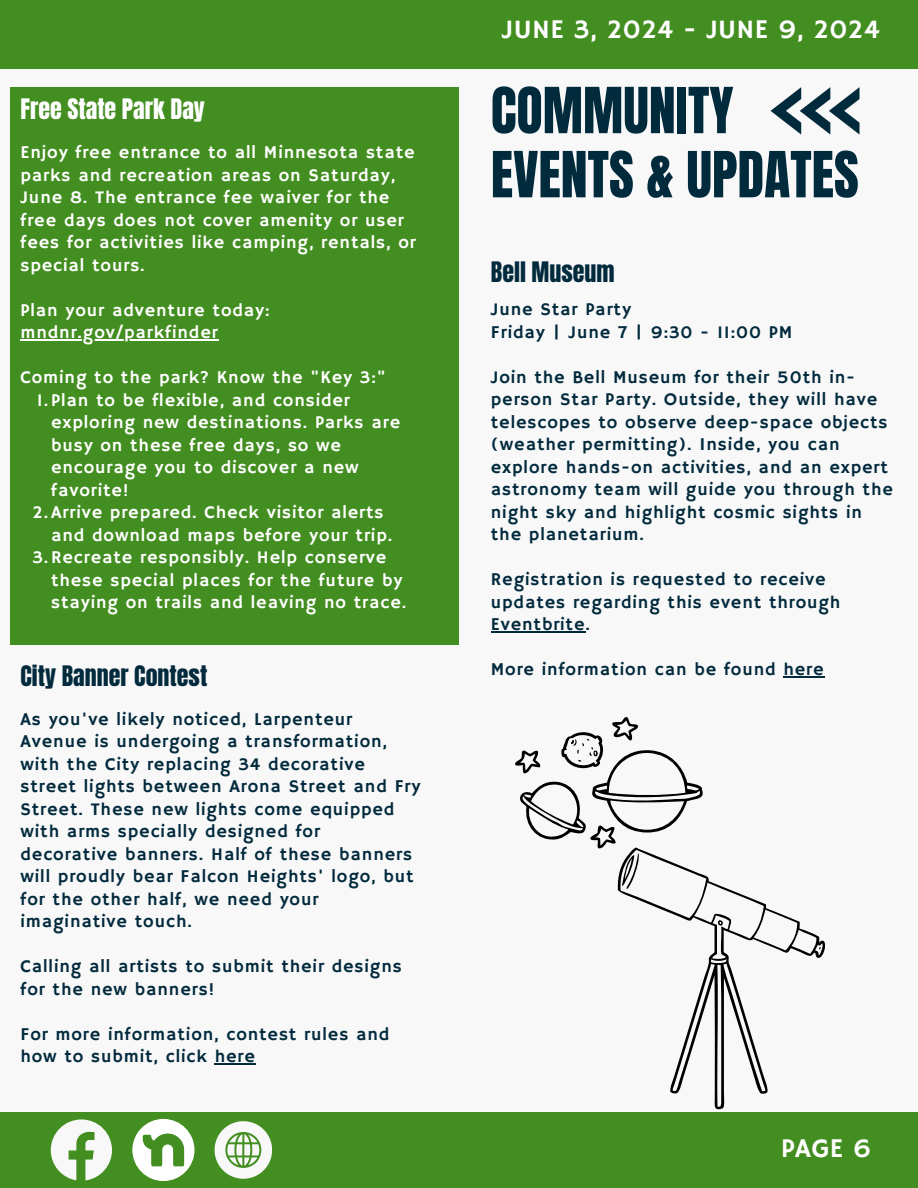
<style>
.page{position:relative;width:918px;height:1188px;background:#f8f8f8}
.page>*{position:absolute;margin:0;border:0;box-sizing:border-box;transform-origin:0 0}
.t1{font:54px/64.2px "Anton";color:#022a3d}
.t2{font:27px "Hammersmith One";letter-spacing:.015em;color:#fff}
.t3{font:24px "Anton";color:#022a3d}
.t4{font:24px "Anton";color:#fff}
.t5{font:18px/22.5px "Hammersmith One";letter-spacing:.05em;color:#022a3d}
.t6{font:18px/22.5px "Hammersmith One";letter-spacing:.05em;color:#fff}
</style>
<div class="page">
<div style="left:0;top:0;width:918px;height:68px;background:#438e20"></div>
<div style="left:0;top:1112px;width:918px;height:76px;background:#438e20"></div>
<svg style="left:51px;top:1119px;width:61px;height:61px"></svg>
<svg style="left:215px;top:1121px;width:57px;height:58px"></svg>
<svg style="left:131px;top:1118px;width:64px;height:64px"></svg>
<svg style="left:771px;top:87px;width:89px;height:48px"></svg>
<div style="left:10px;top:87px;width:449px;height:557px;background:#438e20"></div>
<svg style="left:515px;top:717px;width:188px;height:172px"></svg>
<svg style="left:618px;top:848px;width:207px;height:261px"></svg>
<hr style="left:215px;top:1064px;width:41px;height:1px;background:#022a3d">
<hr style="left:21px;top:339px;width:198px;height:1px;background:#fff">
<hr style="left:491px;top:631px;width:95px;height:1px;background:#022a3d">
<hr style="left:783px;top:676px;width:42px;height:1px;background:#022a3d">
<h3 class="t4" style="left:21px;top:92px;width:186px">Free State Park Day</h3>
<p class="t6" style="left:21px;top:142px;width:396px">Enjoy free entrance to all Minnesota state</p>
<p class="t6" style="left:21px;top:164px;width:376px">parks and recreation areas on Saturday,</p>
<p class="t6" style="left:21px;top:187px;width:385px">June 8. The entrance fee waiver for the free days does not cover amenity or user</p>
<p class="t6" style="left:21px;top:232px;width:397px">fees for activities like camping, rentals, or</p>
<p class="t6" style="left:21px;top:254px;width:126px">special tours.</p>
<h3 class="t6" style="left:21px;top:299px;width:251px">Plan your adventure today:</h3>
<h1 class="t6" style="left:21px;top:322px;width:199px">mndnr.gov/parkfinder</h1>
<p class="t6" style="left:21px;top:367px;width:367px">Coming to the park? Know the "Key 3:"</p>
<h3 class="t6" style="left:51px;top:389px;width:351px;text-indent:-14px">1.Plan to be flexible, and consider exploring new destinations. Parks are busy on these free days, so we encourage you to discover a new favorite!</h3>
<p class="t6" style="left:51px;top:502px;width:343px;text-indent:-19px">2.Arrive prepared. Check visitor alerts and download maps before your trip.</p>
<p class="t6" style="left:51px;top:547px;width:357px;text-indent:-19px">3.Recreate responsibly. Help conserve these special places for the future by staying on trails and leaving no trace.</p>
<p class="t3" style="left:21px;top:658px;width:188px">City Banner Contest</p>
<p class="t5" style="left:21px;top:709px;width:401px">As you've likely noticed, Larpenteur Avenue is undergoing a transformation, with the City replacing 34 decorative street lights between Arona Street and Fry Street. These new lights come equipped with arms specially designed for decorative banners. Half of these banners will proudly bear Falcon Heights' logo, but for the other half, we need your imaginative touch.</p>
<p class="t5" style="left:21px;top:956px;width:383px">Calling all artists to submit their designs for the new banners!</p>
<p class="t5" style="left:21px;top:1024px;width:370px">For more information, contest rules and how to submit, click here</p>
<p class="t2" style="left:502px;top:14px;width:379px">JUNE 3, 2024 - JUNE 9, 2024</p>
<p class="t1" style="left:491px;top:79px;width:369px">COMMUNITY<br>EVENTS &amp; UPDATES</p>
<p class="t3" style="left:491px;top:255px;width:125px">Bell Museum</p>
<p class="t5" style="left:491px;top:299px;width:142px">June Star Party</p>
<p class="t5" style="left:491px;top:321px;width:303px">Friday | June 7 | 9:30 - 11:00 PM</p>
<p class="t5" style="left:491px;top:366px;width:404px">Join the Bell Museum for their 50th in&shy;person Star Party. Outside, they will have telescopes to observe deep-space objects (weather permitting). Inside, you can explore hands-on activities, and an expert astronomy team will guide you through the night sky and highlight cosmic sights in the planetarium.</p>
<p class="t5" style="left:491px;top:569px;width:351px">Registration is requested to receive updates regarding this event through<br>Eventbrite.</p>
<p class="t5" style="left:491px;top:659px;width:334px">More information can be found here</p>
<h2 class="t2" style="left:781px;top:1132px;width:91px">PAGE 6</h2>
</div>
